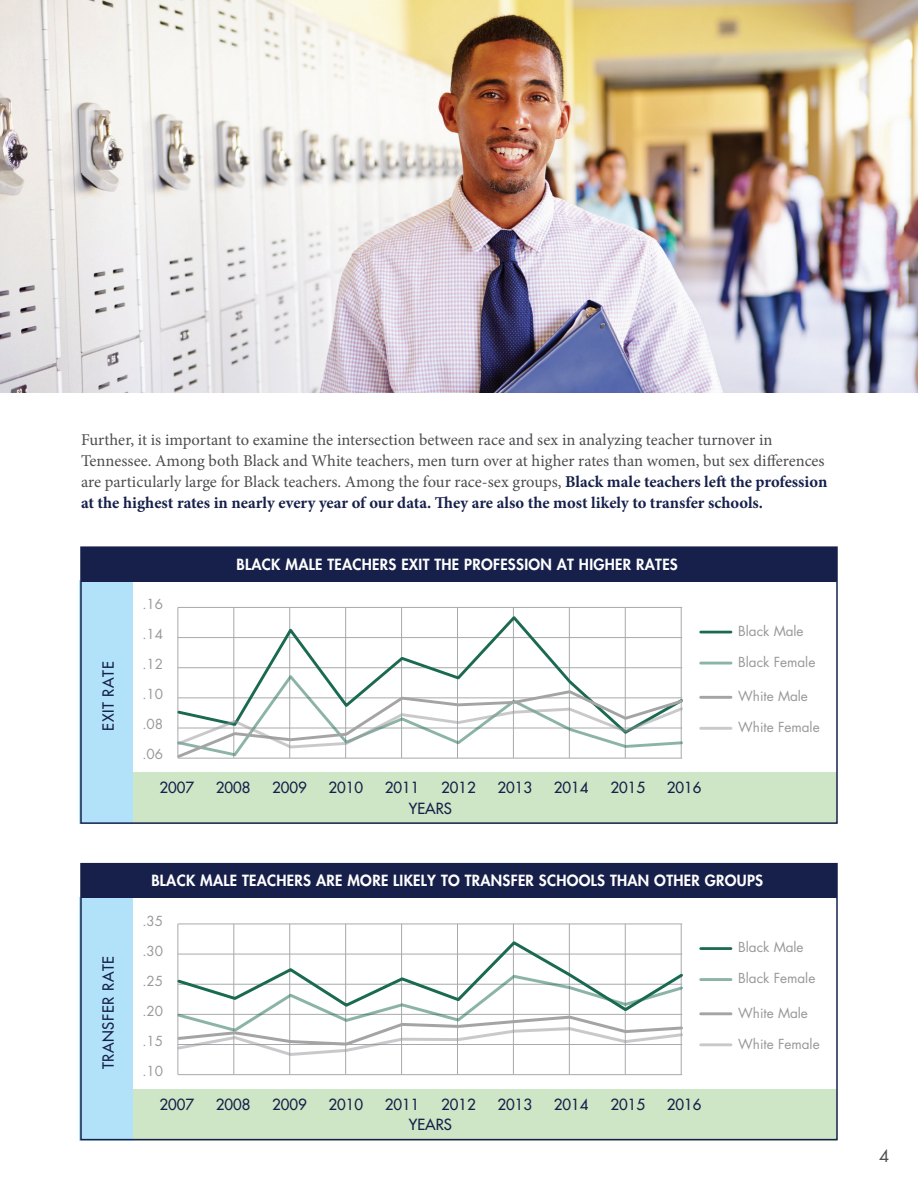
<style>
.page{position:relative;width:918px;height:1188px;background:#fff}
.page>*{position:absolute;margin:0;border:0;box-sizing:border-box;transform-origin:0 0}
.t1{font:16.5px/21px "Minion Pro";color:#4d4c50}
.t2{font:16.5px "Futura Std";color:#4d4c50}
.t3{font:800 15px "Futura";letter-spacing:.02em;color:#fff}
.t4{font:15px "Futura";color:#16204a}
.t5{font:15px "Futura";letter-spacing:.04em;color:#16204a}
.t6{font:13.5px "Futura";color:#989898}
.s1{font-weight:700;color:#16204a}
</style>
<div class="page">
<img style="left:0;top:0;width:918px;height:392px">
<div style="left:132px;top:772px;width:704px;height:52px;background:#cee6c5"></div>
<div style="left:80px;top:580px;width:53px;height:244px;background:#b1e2f9"></div>
<hr style="left:701px;top:631px;width:30px;height:2px;background:#196a50">
<hr style="left:701px;top:662px;width:30px;height:3px;background:#196a50">
<hr style="left:701px;top:696px;width:30px;height:3px;background:#a5a4a4">
<hr style="left:701px;top:727px;width:30px;height:3px;background:#949599">
<hr style="left:178px;top:607px;width:504px;height:1px;background:#a8a9ad">
<hr style="left:177px;top:607px;width:1px;height:151px;background:#a8a9ad">
<hr style="left:233px;top:607px;width:1px;height:151px;background:#a8a9ad">
<hr style="left:289px;top:607px;width:1px;height:151px;background:#a8a9ad">
<hr style="left:345px;top:607px;width:1px;height:151px;background:#a8a9ad">
<hr style="left:401px;top:607px;width:1px;height:151px;background:#a8a9ad">
<hr style="left:457px;top:607px;width:1px;height:151px;background:#a8a9ad">
<hr style="left:513px;top:607px;width:1px;height:151px;background:#a8a9ad">
<hr style="left:569px;top:607px;width:1px;height:151px;background:#a8a9ad">
<hr style="left:625px;top:607px;width:1px;height:151px;background:#a8a9ad">
<hr style="left:681px;top:607px;width:1px;height:151px;background:#a8a9ad">
<div style="left:132px;top:1089px;width:704px;height:52px;background:#cee6c5"></div>
<div style="left:80px;top:897px;width:53px;height:243px;background:#b1e2f9"></div>
<hr style="left:701px;top:947px;width:30px;height:3px;background:#196a50">
<hr style="left:701px;top:978px;width:30px;height:3px;background:#196a50">
<hr style="left:701px;top:1012px;width:30px;height:3px;background:#a5a4a4">
<hr style="left:701px;top:1043px;width:30px;height:3px;background:#949599">
<hr style="left:178px;top:924px;width:504px;height:1px;background:#a8a9ad">
<hr style="left:178px;top:1074px;width:504px;height:1px;background:#a8a9ad">
<hr style="left:177px;top:924px;width:1px;height:150px;background:#a8a9ad">
<hr style="left:233px;top:924px;width:1px;height:150px;background:#a8a9ad">
<hr style="left:289px;top:924px;width:1px;height:150px;background:#a8a9ad">
<hr style="left:345px;top:924px;width:1px;height:150px;background:#a8a9ad">
<hr style="left:401px;top:924px;width:1px;height:150px;background:#a8a9ad">
<hr style="left:457px;top:924px;width:1px;height:150px;background:#a8a9ad">
<hr style="left:513px;top:924px;width:1px;height:150px;background:#a8a9ad">
<hr style="left:569px;top:924px;width:1px;height:150px;background:#a8a9ad">
<hr style="left:625px;top:924px;width:1px;height:150px;background:#a8a9ad">
<hr style="left:681px;top:924px;width:1px;height:150px;background:#a8a9ad">
<div style="left:81px;top:547px;width:756px;height:35px;background:#16204a"></div>
<svg style="left:177px;top:939px;width:506px;height:117px"></svg>
<svg style="left:177px;top:613px;width:506px;height:62px"></svg>
<svg style="left:177px;top:675px;width:506px;height:84px"></svg>
<div style="left:81px;top:864px;width:756px;height:34px;background:#16204a"></div>
<p class="t1" style="left:81px;top:429px;width:748px">Further, it is important to examine the intersection between race and sex in analyzing teacher turnover in Tennessee. Among both Black and White teachers, men turn over at higher rates than women, but sex differences are particularly large for Black teachers. Among the four race-sex groups, <span class="s1">Black male teachers left the profession at the highest rates in nearly every year of our data. They are also the most likely to transfer schools.</span></p>
<p class="t4" style="left:99px;top:731px;width:71px;rotate:-90deg">EXIT RATE</p>
<p class="t5" style="left:99px;top:1069px;width:115px;rotate:-90deg">TRANSFER RATE</p>
<p class="t6" style="left:142px;top:595px;width:22px">.16</p>
<p class="t6" style="left:142px;top:625px;width:22px">.14</p>
<p class="t6" style="left:142px;top:655px;width:22px">.12</p>
<p class="t6" style="left:142px;top:685px;width:22px">.10</p>
<p class="t6" style="left:142px;top:715px;width:22px">.08</p>
<p class="t6" style="left:142px;top:745px;width:22px">.06</p>
<p class="t3" style="left:237px;top:554px;width:443px">BLACK MALE TEACHERS EXIT THE PROFESSION AT HIGHER RATES</p>
<p class="t4" style="left:160px;top:778px;width:36px">2007</p>
<p class="t4" style="left:216px;top:778px;width:36px">2008</p>
<p class="t4" style="left:272px;top:778px;width:36px">2009</p>
<p class="t4" style="left:329px;top:778px;width:36px">2010</p>
<p class="t4" style="left:385px;top:778px;width:36px">2011</p>
<p class="t4" style="left:441px;top:778px;width:36px">2012</p>
<p class="t4" style="left:498px;top:778px;width:36px">2013</p>
<p class="t4" style="left:554px;top:778px;width:36px">2014</p>
<p class="t4" style="left:610px;top:778px;width:36px">2015</p>
<p class="t4" style="left:667px;top:778px;width:36px">2016</p>
<p class="t4" style="left:409px;top:799px;width:45px">YEARS</p>
<p class="t6" style="left:738px;top:622px;width:67px">Black Male</p>
<p class="t6" style="left:738px;top:653px;width:79px">Black Female</p>
<p class="t6" style="left:738px;top:687px;width:71px">White Male</p>
<p class="t6" style="left:738px;top:718px;width:83px">White Female</p>
<p class="t3" style="left:151px;top:871px;width:613px">BLACK MALE TEACHERS ARE MORE LIKELY TO TRANSFER SCHOOLS THAN OTHER GROUPS</p>
<p class="t6" style="left:142px;top:911px;width:22px">.35</p>
<p class="t6" style="left:142px;top:941px;width:22px">.30</p>
<p class="t6" style="left:142px;top:972px;width:22px">.25</p>
<p class="t6" style="left:142px;top:1002px;width:22px">.20</p>
<p class="t6" style="left:142px;top:1032px;width:22px">.15</p>
<p class="t6" style="left:142px;top:1062px;width:22px">.10</p>
<p class="t4" style="left:160px;top:1094px;width:36px">2007</p>
<p class="t4" style="left:216px;top:1094px;width:36px">2008</p>
<p class="t4" style="left:272px;top:1094px;width:36px">2009</p>
<p class="t4" style="left:329px;top:1094px;width:36px">2010</p>
<p class="t4" style="left:385px;top:1094px;width:36px">2011</p>
<p class="t4" style="left:441px;top:1094px;width:36px">2012</p>
<p class="t4" style="left:498px;top:1094px;width:36px">2013</p>
<p class="t4" style="left:554px;top:1094px;width:36px">2014</p>
<p class="t4" style="left:610px;top:1094px;width:36px">2015</p>
<p class="t4" style="left:667px;top:1094px;width:36px">2016</p>
<p class="t4" style="left:409px;top:1115px;width:45px">YEARS</p>
<p class="t6" style="left:738px;top:938px;width:67px">Black Male</p>
<p class="t6" style="left:738px;top:969px;width:79px">Black Female</p>
<p class="t6" style="left:738px;top:1003px;width:71px">White Male</p>
<p class="t6" style="left:738px;top:1034px;width:83px">White Female</p>
<p class="t2" style="left:879px;top:1146px;width:12px">4</p>
</div>
